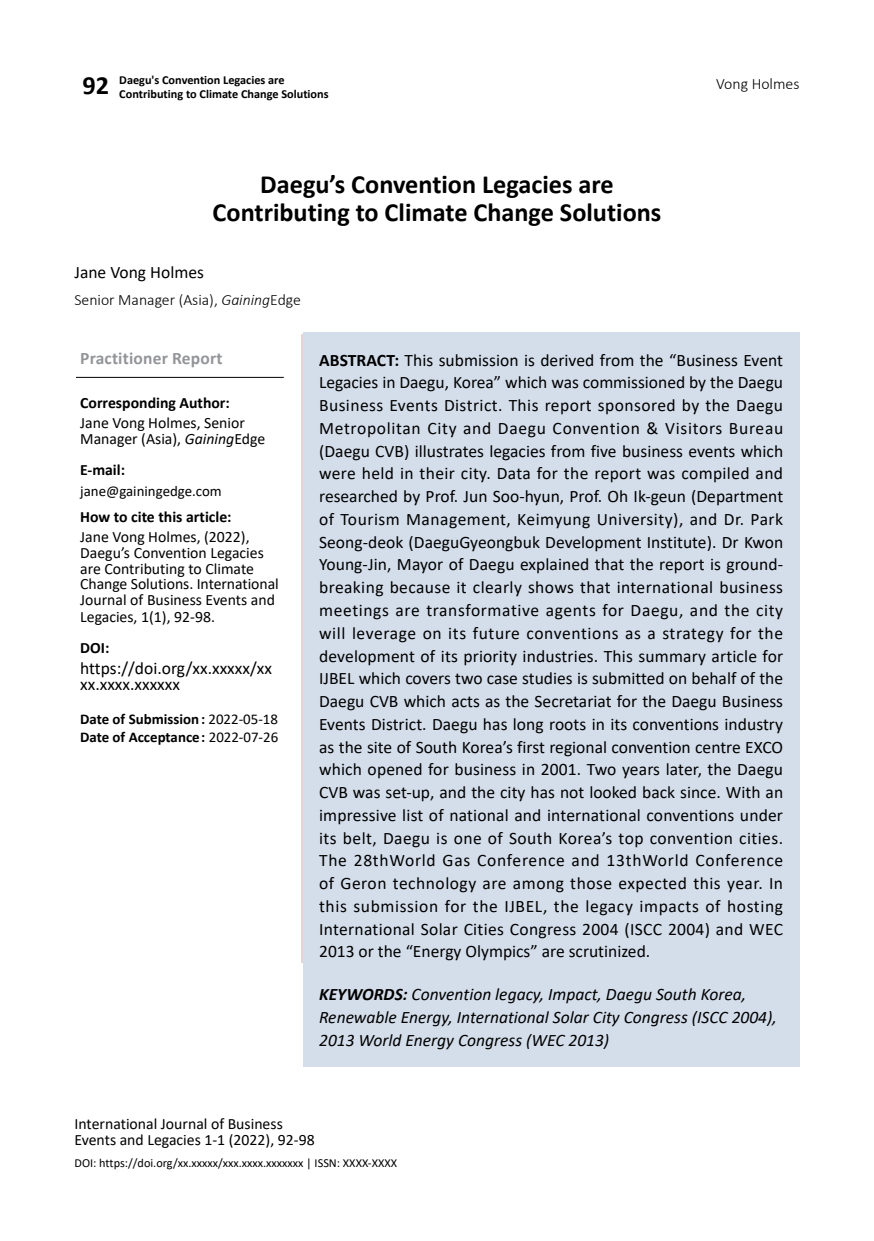
<style>
.page{position:relative;width:874px;height:1241px;background:#fff}
.page>*{position:absolute;margin:0;border:0;box-sizing:border-box;transform-origin:0 0}
.t1{font:700 26.25px/28px "Calibri";color:#000;text-align:center}
.t2{font:17.5px/22.8px "Calibri";color:#000}
.t3{font:italic 17.5px/22.8px "Calibri";color:#000}
.t4{font:700 17.5px "Calibri";letter-spacing:.01em;color:#939598}
.t5{font:15.75px/15.9px "Calibri";color:#000}
.t6{font:700 15.75px "Calibri";color:#000}
.t7{font:300 15.75px "Calibri";color:#000}
.t8{font:700 14.88px/17.8px "Calibri";color:#000}
.t9{font:14.88px "Calibri";color:#000}
.t10{font:700 12.25px/14px "Calibri";color:#000}
.t11{font:12.25px "Calibri";color:#000}
.s1{font-size:26.25px}
.s2{font-style:italic}
.s3{font-weight:400}
.s4{font-weight:700}
</style>
<div class="page">
<hr style="left:76px;top:377px;width:208px;height:1px;background:#000">
<div style="left:303px;top:332px;width:496px;height:735px;background:#d4deeb"></div>
<p class="t10" style="left:119px;top:72px;width:211px;text-indent:-37px"><span class="s1">92</span> Daegu's Convention Legacies are<br>Contributing to Climate Change Solutions</p>
<p class="t7" style="left:715px;top:74px;width:85px">Vong Holmes</p>
<h1 class="t1" style="left:212px;top:170px;width:450px">Daegu’s Convention Legacies are<br>Contributing to Climate Change Solutions</h1>
<p class="t2" style="left:74px;top:260px;width:131px">Jane Vong Holmes</p>
<p class="t7" style="left:74px;top:290px;width:228px">Senior Manager (Asia), <span class="s2">Gaining</span>Edge</p>
<p class="t4" style="left:80px;top:345px;width:144px">Practitioner Report</p>
<p class="t6" style="left:80px;top:391px;width:151px">Corresponding Author:</p>
<p class="t5" style="left:80px;top:413px;width:186px;line-height:16.6px">Jane Vong Holmes, Senior<br>Manager (Asia), <span class="s2">Gaining</span>Edge</p>
<p class="t6" style="left:80px;top:459px;width:46px">E-mail:</p>
<p class="t9" style="left:80px;top:480px;width:143px">jane@gainingedge.com</p>
<p class="t6" style="left:80px;top:505px;width:153px">How to cite this article:</p>
<p class="t5" style="left:80px;top:528px;width:200px">Jane Vong Holmes, (2022),<br>Daegu’s Convention Legacies are Contributing to Climate<br>Change Solutions. International<br>Journal of Business Events and<br>Legacies, 1(1), 92-98.</p>
<p class="t6" style="left:80px;top:636px;width:31px">DOI:</p>
<p class="t2" style="left:80px;top:660px;width:193px;line-height:15.8px">https://doi.org/xx.xxxxx/xx xx.xxxx.xxxxxx</p>
<p class="t8" style="left:80px;top:709px;width:199px">Date of Submission: <span class="s3">2022-05-18<br></span>Date of Acceptance: <span class="s3">2022-07-26</span></p>
<p class="t2" style="left:319px;top:348px;width:465px;text-align:justify"><span class="s4">ABSTRACT:</span> This submission is derived from the “Business Event Legacies in Daegu, Korea” which was commissioned by the Daegu Business Events District. This report sponsored by the Daegu Metropolitan City and Daegu Convention &amp; Visitors Bureau (Daegu CVB) illustrates legacies from five business events which were held in their city. Data for the report was compiled and researched by Prof. Jun Soo-hyun, Prof. Oh Ik-geun (Department of Tourism Management, Keimyung University), and Dr. Park Seong-deok (DaeguGyeongbuk Development Institute). Dr Kwon Young-Jin, Mayor of Daegu explained that the report is ground&shy;breaking because it clearly shows that international business meetings are transformative agents for Daegu, and the city will leverage on its future conventions as a strategy for the development of its priority industries. This summary article for IJBEL which covers two case studies is submitted on behalf of the Daegu CVB which acts as the Secretariat for the Daegu Business Events District. Daegu has long roots in its conventions industry as the site of South Korea’s first regional convention centre EXCO which opened for business in 2001. Two years later, the Daegu CVB was set-up, and the city has not looked back since. With an impressive list of national and international conventions under its belt, Daegu is one of South Korea’s top convention cities.<br>The 28thWorld Gas Conference and 13thWorld Conference of Geron technology are among those expected this year. In this submission for the IJBEL, the legacy impacts of hosting International Solar Cities Congress 2004 (ISCC 2004) and WEC 2013 or the “Energy Olympics” are scrutinized.</p>
<p class="t3" style="left:319px;top:982px;width:459px"><span class="s4">KEYWORDS:</span> Convention legacy, Impact, Daegu South Korea,<br>Renewable Energy, International Solar City Congress (ISCC 2004),<br>2013 World Energy Congress (WEC 2013)</p>
<p class="t5" style="left:74px;top:1115px;width:241px">International Journal of Business<br>Events and Legacies 1-1 (2022), 92-98</p>
<p class="t11" style="left:74px;top:1153px;width:324px">DOI: https://doi.org/xx.xxxxx/xxx.xxxx.xxxxxxx | ISSN: XXXX-XXXX</p>
</div>
